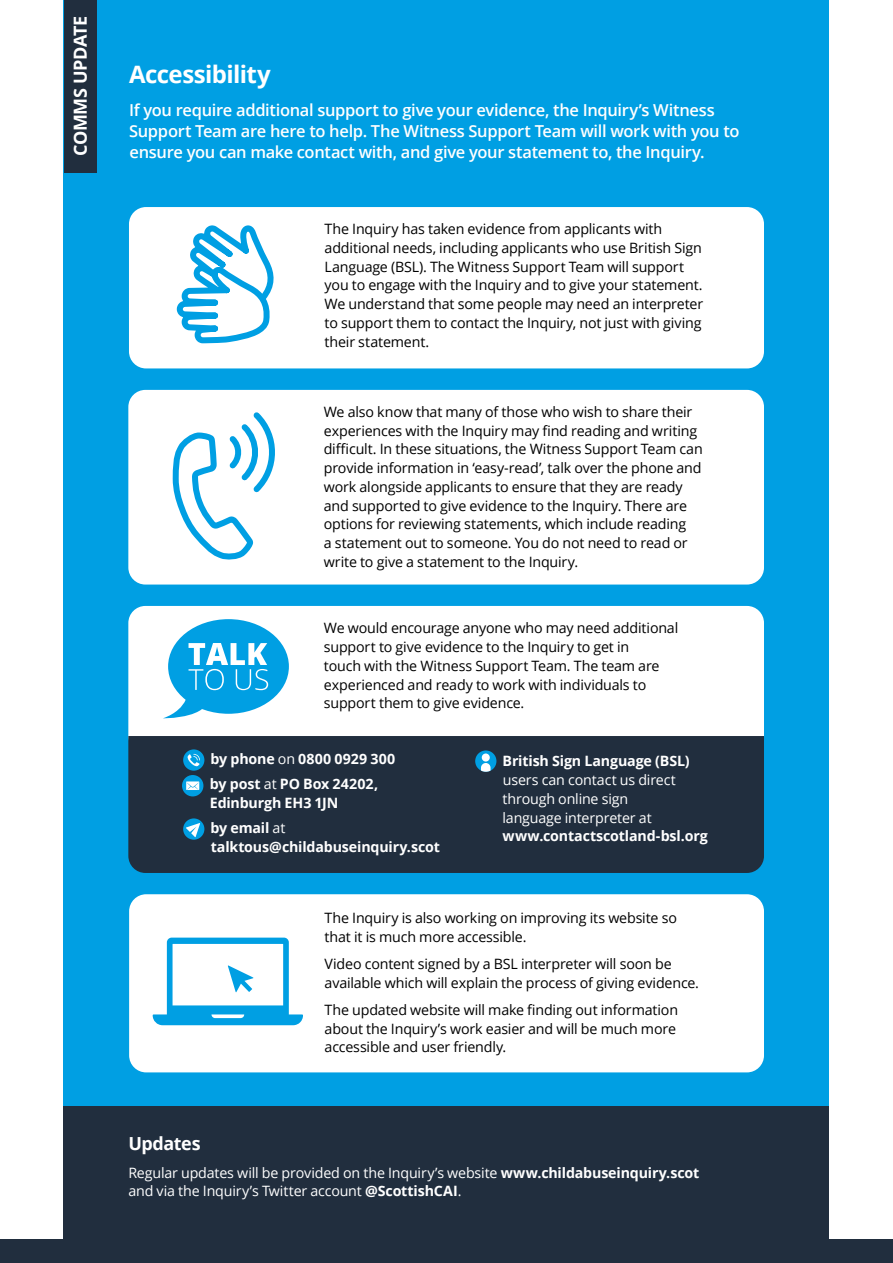
<style>
.page{position:relative;width:893px;height:1263px;background:#fff}
.page>*{position:absolute;margin:0;border:0;box-sizing:border-box;transform-origin:0 0}
.t1{font:700 24px "Open Sans";letter-spacing:-.025em;color:#fff}
.t2{font:700 18px "Open Sans";letter-spacing:-.025em;color:#fff}
.t3{font:600 16.5px/21px "Open Sans";letter-spacing:-.02em;color:#fff}
.t4{font:14.25px/18.8px "Open Sans";letter-spacing:-.01em;color:#000}
.t5{font:14.25px/18.8px "Open Sans";letter-spacing:-.01em;color:#fff}
.t6{font:700 14.25px/25px "Open Sans";letter-spacing:-.01em;color:#fff}
.s1{font-weight:400}
.s2{font-weight:700}
</style>
<div class="page">
<div style="left:0;top:1239px;width:893px;height:24px;background:#212e3e"></div>
<div style="left:64px;top:0;width:765px;height:1239px;background:#009fe3"></div>
<div style="left:64px;top:1107px;width:765px;height:156px;background:#212e3e"></div>
<div style="left:129px;top:894px;width:635px;height:178px;background:#fff;border-radius:17px"></div>
<div style="left:64px;top:0;width:32px;height:172px;background:#212e3e"></div>
<div style="left:129px;top:207px;width:635px;height:161px;background:#fff;border-radius:17px"></div>
<svg style="left:176px;top:225px;width:98px;height:119px"></svg>
<div style="left:128px;top:390px;width:636px;height:194px;background:#fff;border-radius:17px"></div>
<svg style="left:172px;top:412px;width:103px;height:148px"></svg>
<div style="left:128px;top:606px;width:636px;height:147px;background:#fff;border-radius:17px"></div>
<div style="left:128px;top:736px;width:636px;height:137px;background:#212e3e"></div>
<svg style="left:153px;top:937px;width:150px;height:88px"></svg>
<div style="left:168px;top:619px;width:121px;height:95px;background:#009fe3;border-radius:50%"></div>
<svg style="left:164px;top:643px;width:104px;height:75px"></svg>
<div style="left:183px;top:749px;width:21px;height:22px;background:#009fe3;border-radius:50%"></div>
<svg style="left:188px;top:754px;width:12px;height:12px"></svg>
<div style="left:183px;top:818px;width:21px;height:22px;background:#009fe3;border-radius:50%"></div>
<svg style="left:186px;top:823px;width:14px;height:14px"></svg>
<div style="left:475px;top:750px;width:21px;height:22px;background:#009fe3;border-radius:50%"></div>
<svg style="left:481px;top:763px;width:10px;height:9px"></svg>
<div style="left:482px;top:753px;width:8px;height:8px;background:#fff;border-radius:50%"></div>
<div style="left:182px;top:775px;width:21px;height:21px;background:#009fe3;border-radius:50%"></div>
<svg style="left:186px;top:781px;width:13px;height:9px"></svg>
<svg style="left:186px;top:782px;width:13px;height:8px"></svg>
<p class="t2" style="left:68px;top:156px;width:142px;rotate:-90deg">COMMS UPDATE</p>
<h1 class="t1" style="left:129px;top:57px;width:143px">Accessibility</h1>
<p class="t3" style="left:129px;top:99px;width:612px">If you require additional support to give your evidence, the Inquiry’s Witness<br>Support Team are here to help. The Witness Support Team will work with you to ensure you can make contact with, and give your statement to, the Inquiry.</p>
<p class="t4" style="left:325px;top:219px;width:380px">The Inquiry has taken evidence from applicants with additional needs, including applicants who use British Sign Language (BSL). The Witness Support Team will support you to engage with the Inquiry and to give your statement.<br>We understand that some people may need an interpreter to support them to contact the Inquiry, not just with giving their statement.</p>
<p class="t4" style="left:324px;top:402px;width:380px">We also know that many of those who wish to share their experiences with the Inquiry may find reading and writing difficult. In these situations, the Witness Support Team can provide information in ‘easy-read’, talk over the phone and work alongside applicants to ensure that they are ready and supported to give evidence to the Inquiry. There are options for reviewing statements, which include reading<br>a statement out to someone. You do not need to read or write to give a statement to the Inquiry.</p>
<p class="t4" style="left:324px;top:618px;width:356px">We would encourage anyone who may need additional support to give evidence to the Inquiry to get in<br>touch with the Witness Support Team. The team are experienced and ready to work with individuals to support them to give evidence.</p>
<p class="t6" style="left:210px;top:746px;width:187px">by phone <span class="s1">on</span> 0800 0929 300 by post <span class="s1">at</span> PO Box 24202,</p>
<p class="t6" style="left:210px;top:790px;width:130px">Edinburgh EH3 1JN by email <span class="s1">at</span></p>
<p class="t6" style="left:211px;top:834px;width:231px">talktous@childabuseinquiry.scot</p>
<p class="t6" style="left:503px;top:748px;width:189px">British Sign Language (BSL)</p>
<p class="t5" style="left:503px;top:770px;width:175px">users can contact us direct through online sign language interpreter at</p>
<p class="t6" style="left:503px;top:823px;width:207px">www.contactscotland-bsl.org</p>
<p class="t4" style="left:325px;top:908px;width:354px">The Inquiry is also working on improving its website so that it is much more accessible.</p>
<p class="t4" style="left:325px;top:954px;width:376px">Video content signed by a BSL interpreter will soon be available which will explain the process of giving evidence.</p>
<p class="t4" style="left:325px;top:1000px;width:355px">The updated website will make finding out information about the Inquiry’s work easier and will be much more accessible and user friendly.</p>
<p class="t2" style="left:128px;top:1131px;width:74px">Updates</p>
<p class="t5" style="left:128px;top:1163px;width:572px;line-height:18px">Regular updates will be provided on the Inquiry’s website <span class="s2">www.childabuseinquiry.scot </span>and via the Inquiry’s Twitter account <span class="s2">@ScottishCAI</span>.</p>
</div>
